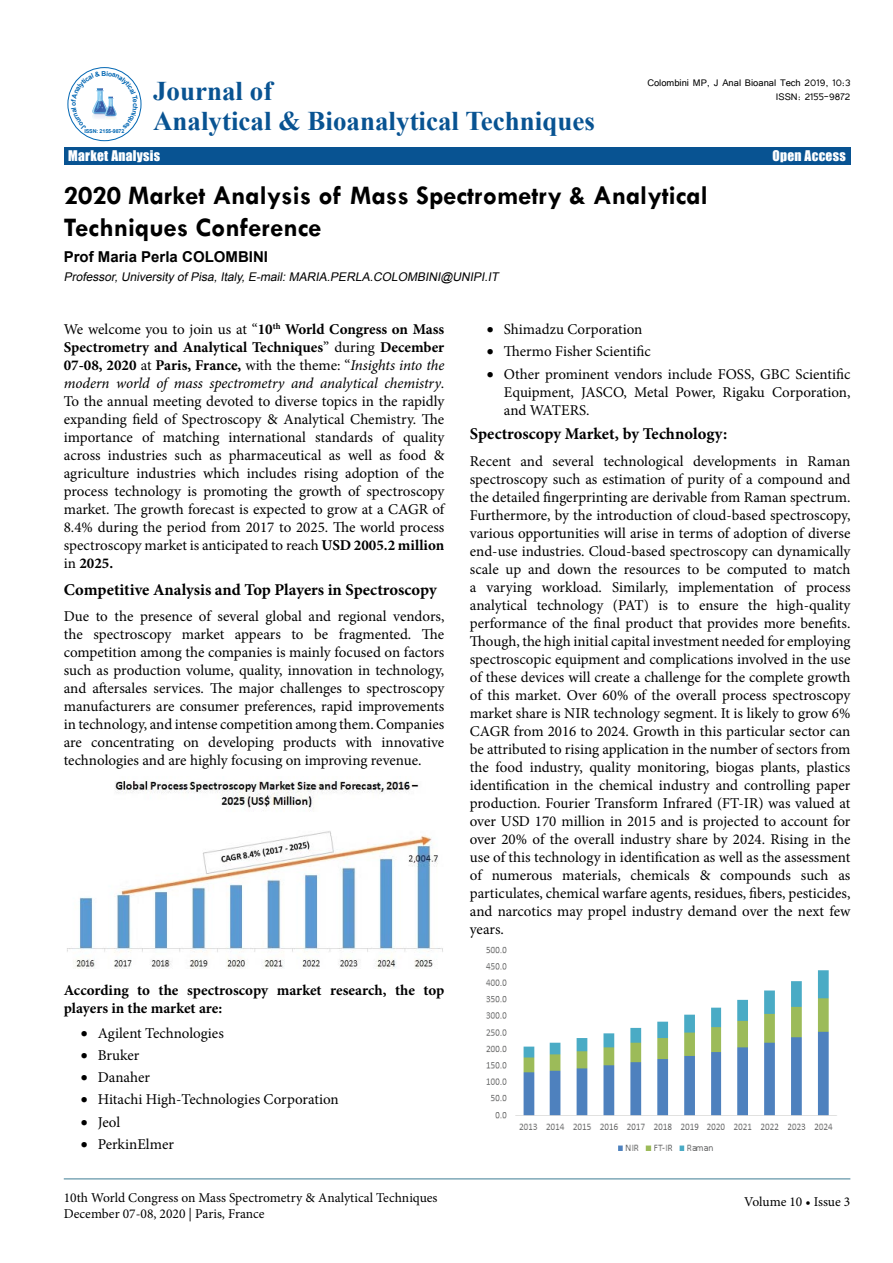
<style>
.page{position:relative;width:893px;height:1263px;background:#fff}
.page>*{position:absolute;margin:0;border:0;box-sizing:border-box;transform-origin:0 0}
.t1{font:700 27px/31.2px "Tw Cen";color:#000}
.t2{font:700 27px "Times New Roman";color:#085392}
.t3{font:700 16.5px "Minion Pro";color:#000}
.t4{font:15px/18px "Minion Pro";color:#000;text-align:justify}
.t5{font:700 15px/18px "Minion Pro";color:#000}
.t6{font:700 15px "Arial";color:#000}
.t7{font:13.5px/16.2px "Minion Pro";color:#000}
.t8{font:13.5px "Impact";letter-spacing:.02em;color:#fff}
.t9{font:italic 12px "Arial";color:#000}
.t10{font:12px/14.4px "Tunga";color:#000;text-align:right}
.t11{font:700 5.4px "Arial";letter-spacing:-.02em;color:#0066b3}
.s1{font-weight:700}
.s2{font-style:italic}
</style>
<div class="page">
<img style="left:67px;top:781px;width:376px;height:188px">
<img style="left:485px;top:946px;width:352px;height:205px">
<div style="left:64px;top:147px;width:786px;height:17px;background:#085392"></div>
<svg style="left:68px;top:68px;width:73px;height:73px"></svg>
<div style="left:68px;top:67px;width:73px;height:74px;border:1px solid #0066b3;border-radius:50%"></div>
<hr style="left:64px;top:1179px;width:786px;height:1px;background:#3e7c94">
<svg style="left:71px;top:71px;width:67px;height:59px"></svg>
<p class="t11" style="left:84px;top:128px;width:42px">ISSN: 2155-9872</p>
<h1 class="t2" style="left:153px;top:73px;width:121px">Journal of</h1>
<h1 class="t2" style="left:153px;top:103px;width:443px">Analytical &amp; Bioanalytical Techniques</h1>
<p class="t10" style="left:647px;top:74px;width:205px">Colombini MP, J Anal Bioanal Tech 2019, 10:3<br>ISSN: 2155-9872</p>
<p class="t8" style="left:68px;top:145px;width:93px">Market Analysis</p>
<p class="t8" style="left:772px;top:145px;width:75px">Open Access</p>
<h1 class="t1" style="left:64px;top:180px;width:646px">2020 Market Analysis of Mass Spectrometry &amp; Analytical<br>Techniques Conference</h1>
<p class="t6" style="left:64px;top:246px;width:206px">Prof Maria Perla COLOMBINI</p>
<p class="t9" style="left:64px;top:269px;width:439px">Professor,University ofPisa,Italy,E-mail:MARIA.PERLA.COLOMBINI@UNIPI.IT</p>
<p class="t4" style="left:64px;top:320px;width:382px">We welcome you to join us at “<span class="s1">10</span><sup>th</sup> <span class="s1">World Congress on Mass Spectrometry and Analytical Techniques</span>” during <span class="s1">December 07-08, 2020</span> at <span class="s1">Paris, France,</span> with the theme: “<span class="s2">Insights into the modern world of mass spectrometry and analytical chemistry</span>.<br>To the annual meeting devoted to diverse topics in the rapidly expanding field of Spectroscopy &amp; Analytical Chemistry. The importance of matching international standards of quality across industries such as pharmaceutical as well as food &amp; agriculture industries which includes rising adoption of the process technology is promoting the growth of spectroscopy market. The growth forecast is expected to grow at a CAGR of 8.4% during the period from 2017 to 2025. The world process spectroscopy market is anticipated to reach <span class="s1">USD 2005.2 million </span>in <span class="s1">2025.</span></p>
<p class="t3" style="left:64px;top:578px;width:374px">Competitive Analysis and Top Players in Spectroscopy</p>
<p class="t4" style="left:64px;top:607px;width:382px">Due to the presence of several global and regional vendors, the spectroscopy market appears to be fragmented. The competition among the companies is mainly focused on factors such as production volume, quality, innovation in technology, and aftersales services. The major challenges to spectroscopy manufacturers are consumer preferences, rapid improvements in technology, and intense competition among them. Companies are concentrating on developing products with innovative technologies and are highly focusing on improving revenue.</p>
<p class="t4" style="left:487px;top:320px;width:157px">• Shimadzu Corporation</p>
<p class="t4" style="left:487px;top:343px;width:165px">• Thermo Fisher Scientific</p>
<p class="t4" style="left:504px;top:365px;width:348px;text-indent:-17px">• Other prominent vendors include FOSS, GBC Scientific Equipment, JASCO, Metal Power, Rigaku Corporation, and WATERS.</p>
<p class="t3" style="left:470px;top:422px;width:259px">Spectroscopy Market, by Technology:</p>
<p class="t4" style="left:470px;top:452px;width:382px">Recent and several technological developments in Raman spectroscopy such as estimation of purity of a compound and the detailed fingerprinting are derivable from Raman spectrum.<br>Furthermore, by the introduction of cloud-based spectroscopy, various opportunities will arise in terms of adoption of diverse end-use industries. Cloud-based spectroscopy can dynamically scale up and down the resources to be computed to match a varying workload. Similarly, implementation of process analytical technology (PAT) is to ensure the high-quality performance of the final product that provides more benefits.<br>Though, the high initial capital investment needed for employing spectroscopic equipment and complications involved in the use of these devices will create a challenge for the complete growth of this market. Over 60% of the overall process spectroscopy market share is NIR technology segment. It is likely to grow 6% CAGR from 2016 to 2024. Growth in this particular sector can be attributed to rising application in the number of sectors from the food industry, quality monitoring, biogas plants, plastics identification in the chemical industry and controlling paper production. Fourier Transform Infrared (FT-IR) was valued at over USD 170 million in 2015 and is projected to account for over 20% of the overall industry share by 2024. Rising in the use of this technology in identification as well as the assessment of numerous materials, chemicals &amp; compounds such as particulates, chemical warfare agents, residues, fibers, pesticides, and narcotics may propel industry demand over the next few years.</p>
<p class="t5" style="left:64px;top:981px;width:382px">According to the spectroscopy market research, the top players in the market are:</p>
<p class="t4" style="left:81px;top:1024px;width:145px">• Agilent Technologies</p>
<p class="t4" style="left:81px;top:1046px;width:60px">• Bruker</p>
<p class="t4" style="left:81px;top:1068px;width:71px">• Danaher</p>
<p class="t4" style="left:81px;top:1091px;width:259px">• Hitachi High-Technologies Corporation</p>
<p class="t4" style="left:81px;top:1113px;width:41px">• Jeol</p>
<p class="t4" style="left:81px;top:1135px;width:95px">• PerkinElmer</p>
<p class="t7" style="left:64px;top:1189px;width:375px">10th World Congress on Mass Spectrometry &amp; Analytical Techniques<br>December 07-08, 2020 | Paris, France</p>
<p class="t7" style="left:744px;top:1193px;width:108px">Volume 10 • Issue 3</p>
</div>
